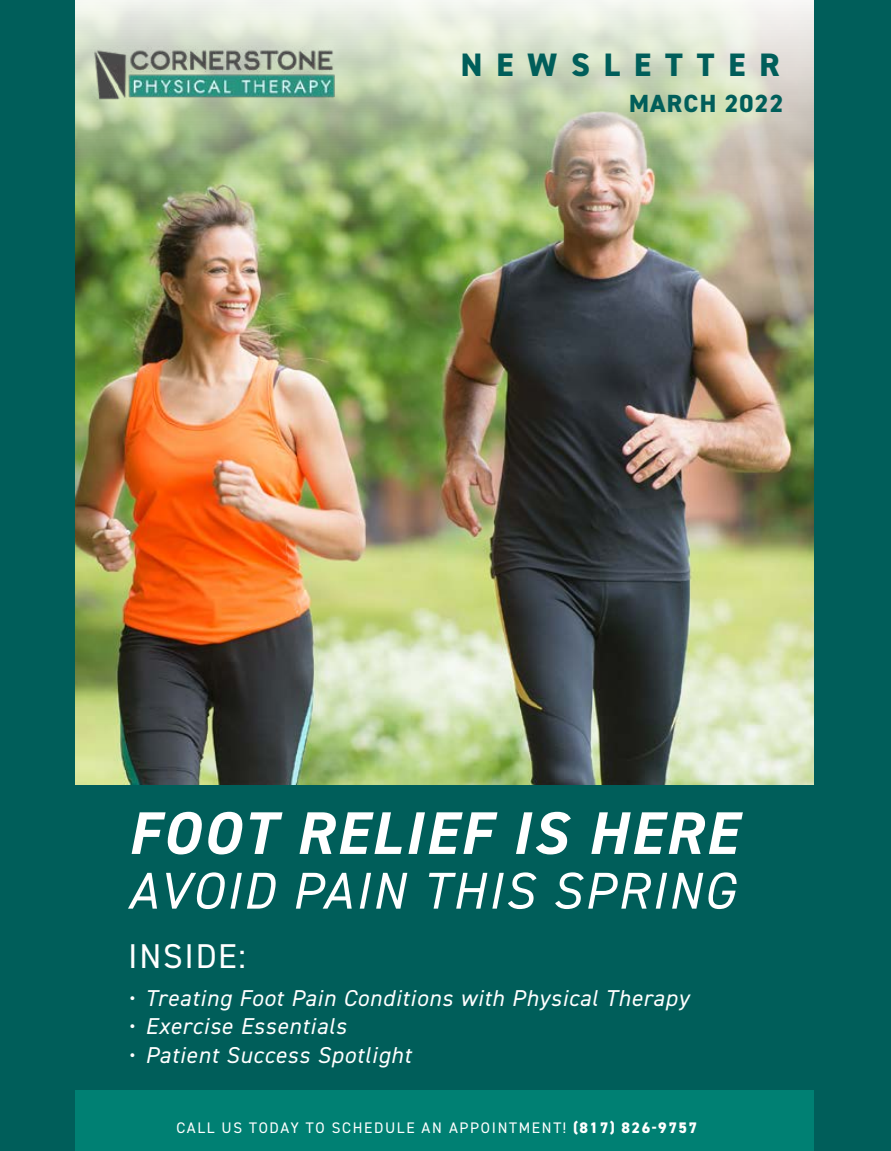
<style>
.page{position:relative;width:891px;height:1151px;background:#fff}
.page>*{position:absolute;margin:0;border:0;box-sizing:border-box;transform-origin:0 0}
.t1{font:34.43px "DIN2014";letter-spacing:.05em;color:#fff}
.t2{font:800 32.62px "DIN2014";letter-spacing:.43em;color:#005e5a}
.t3{font:800 24.97px "DIN2014";letter-spacing:.045em;color:#005e5a}
.t4{font:italic 22.95px "DIN2014";letter-spacing:.04em;color:#fff}
.t5{font:15.3px "DIN2014";letter-spacing:.11em;color:#fff}
.s1{font-weight:800}
</style>
<div class="page">
<img style="left:75px;top:0;width:739px;height:785px">
<div style="left:70px;top:785px;width:744px;height:365px;background:#005e5a"></div>
<div style="left:70px;top:1090px;width:744px;height:60px;background:#008073"></div>
<img style="left:75px;top:0;width:315px;height:178px">
<svg style="left:128px;top:872px;width:609px;height:36px"></svg>
<svg style="left:132px;top:811px;width:611px;height:43px"></svg>
<div style="left:0;top:0;width:75px;height:1150px;background:#005e5a"></div>
<div style="left:814px;top:0;width:77px;height:1150px;background:#005e5a"></div>
<h2 class="t2" style="left:461px;top:43px;width:320px">NEWSLETTER</h2>
<p class="t3" style="left:629px;top:86px;width:156px">MARCH 2022</p>
<h1 class="t1" style="left:128px;top:934px;width:119px">INSIDE:</h1>
<p class="t4" style="left:128px;top:983px;width:562px">• Treating Foot Pain Conditions with Physical Therapy</p>
<p class="t4" style="left:128px;top:1012px;width:220px">• Exercise Essentials</p>
<p class="t4" style="left:128px;top:1040px;width:285px">• Patient Success Spotlight</p>
<p class="t5" style="left:176px;top:1117px;width:522px">CALL US TODAY TO SCHEDULE AN APPOINTMENT! <span class="s1">(817) 826-9757</span></p>
</div>
